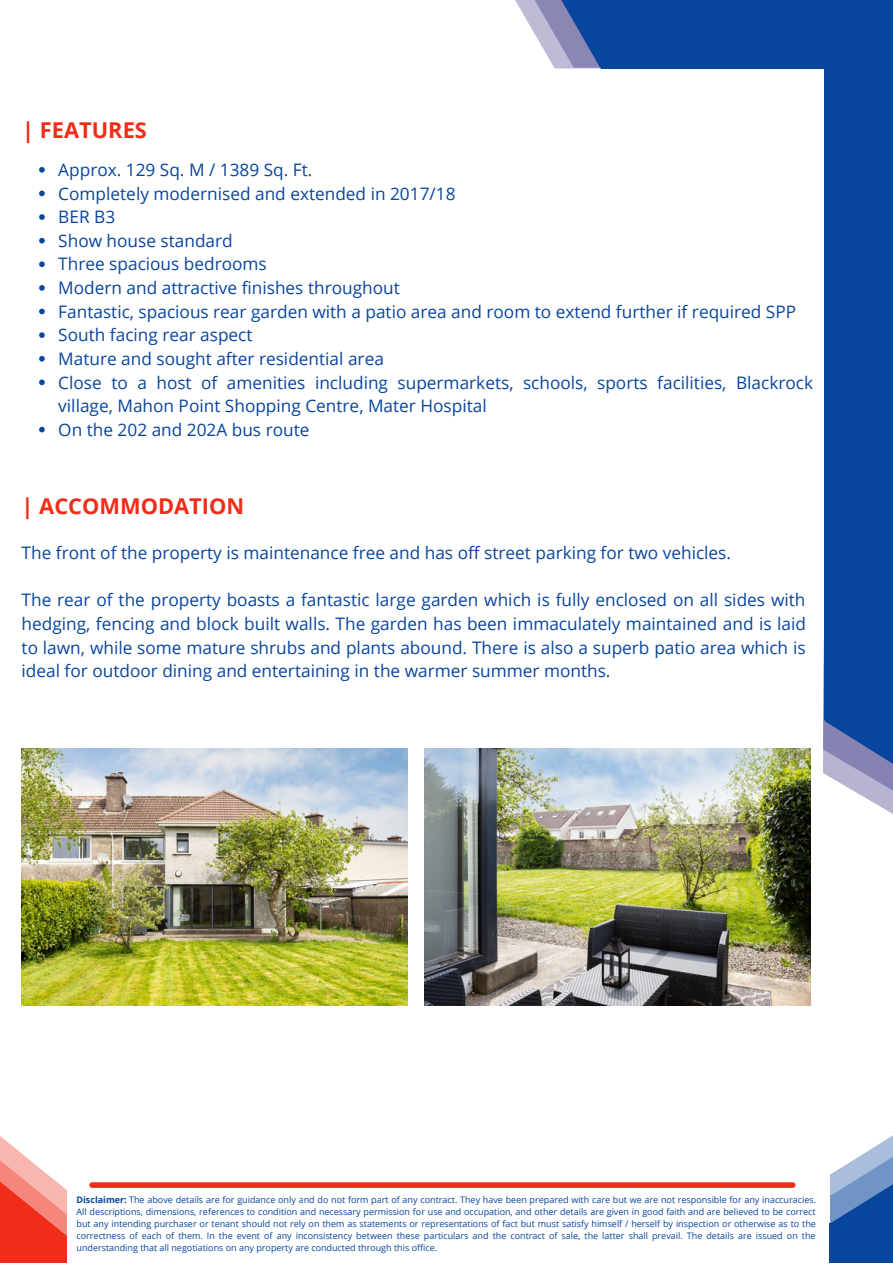
<style>
.page{position:relative;width:893px;height:1264px;background:#fff}
.page>*{position:absolute;margin:0;border:0;box-sizing:border-box;transform-origin:0 0}
.t1{font:700 21.9px "Open Sans";color:#ef2d19}
.t2{font:17.25px/23.5px "Open Sans";color:#08459d}
.t3{font:9px/12px "Open Sans";color:#08459d;text-align:justify}
.s1{font-weight:700}
</style>
<div class="page">
<svg style="left:515px;top:0;width:13px;height:22px"></svg>
<svg style="left:528px;top:0;width:27px;height:68px;fill:#bdbbd5"></svg>
<div style="left:601px;top:0;width:291px;height:69px;background:#08459d"></div>
<div style="left:824px;top:1px;width:68px;height:719px;background:#08459d"></div>
<svg style="left:555px;top:0;width:46px;height:68px;background:#566fad"></svg>
<svg style="left:823px;top:641px;width:69px;height:173px"></svg>
<div style="left:92px;top:1182px;width:700px;height:5px;background:#ef2d19"></div>
<div style="left:829px;top:1173px;width:63px;height:89px;background:#08459d"></div>
<svg style="left:830px;top:1136px;width:62px;height:87px"></svg>
<svg style="left:0;top:1136px;width:67px;height:126px"></svg>
<svg style="left:39px;top:167px;width:6px;height:6px"></svg>
<svg style="left:39px;top:191px;width:6px;height:5px"></svg>
<svg style="left:39px;top:214px;width:6px;height:6px"></svg>
<svg style="left:39px;top:238px;width:6px;height:5px"></svg>
<svg style="left:39px;top:261px;width:6px;height:6px"></svg>
<svg style="left:39px;top:285px;width:6px;height:6px"></svg>
<svg style="left:39px;top:309px;width:6px;height:5px"></svg>
<svg style="left:39px;top:332px;width:6px;height:6px"></svg>
<svg style="left:39px;top:356px;width:6px;height:5px"></svg>
<svg style="left:39px;top:379px;width:6px;height:6px"></svg>
<svg style="left:39px;top:427px;width:6px;height:5px"></svg>
<img style="left:22px;top:748px;width:385px;height:257px">
<img style="left:425px;top:748px;width:385px;height:257px">
<p class="t1" style="left:22px;top:115px;width:126px">| FEATURES</p>
<p class="t2" style="left:58px;top:157px;width:256px">Approx. 129 Sq. M / 1389 Sq. Ft.</p>
<p class="t2" style="left:58px;top:181px;width:398px">Completely modernised and extended in 2017/18</p>
<p class="t2" style="left:58px;top:205px;width:58px">BER B3</p>
<p class="t2" style="left:58px;top:228px;width:176px">Show house standard</p>
<p class="t2" style="left:58px;top:252px;width:210px">Three spacious bedrooms</p>
<p class="t2" style="left:58px;top:275px;width:343px">Modern and attractive finishes throughout</p>
<p class="t2" style="left:58px;top:299px;width:739px">Fantastic, spacious rear garden with a patio area and room to extend further if required SPP</p>
<p class="t2" style="left:58px;top:323px;width:196px">South facing rear aspect</p>
<p class="t2" style="left:58px;top:346px;width:327px">Mature and sought after residential area</p>
<p class="t2" style="left:58px;top:370px;width:756px">Close to a host of amenities including supermarkets, schools, sports facilities, Blackrock village, Mahon Point Shopping Centre, Mater Hospital</p>
<p class="t2" style="left:58px;top:417px;width:253px">On the 202 and 202A bus route</p>
<p class="t1" style="left:22px;top:490px;width:224px">| ACCOMMODATION</p>
<p class="t2" style="left:22px;top:540px;width:711px">The front of the property is maintenance free and has off street parking for two vehicles.</p>
<p class="t2" style="left:22px;top:588px;width:785px;text-align:justify">The rear of the property boasts a fantastic large garden which is fully enclosed on all sides with hedging, fencing and block built walls. The garden has been immaculately maintained and is laid to lawn, while some mature shrubs and plants abound. There is also a superb patio area which is ideal for outdoor dining and entertaining in the warmer summer months.</p>
<p class="t3" style="left:77px;top:1193px;width:741px"><span class="s1">Disclaimer:</span> The above details are for guidance only and do not form part of any contract. They have been prepared with care but we are not responsible for any inaccuracies.<br>All descriptions, dimensions, references to condition and necessary permission for use and occupation, and other details are given in good faith and are believed to be correct but any intending purchaser or tenant should not rely on them as statements or representations of fact but must satisfy himself / herself by inspection or otherwise as to the correctness of each of them. In the event of any inconsistency between these particulars and the contract of sale, the latter shall prevail. The details are issued on the understanding that all negotiations on any property are conducted through this office.</p>
</div>
